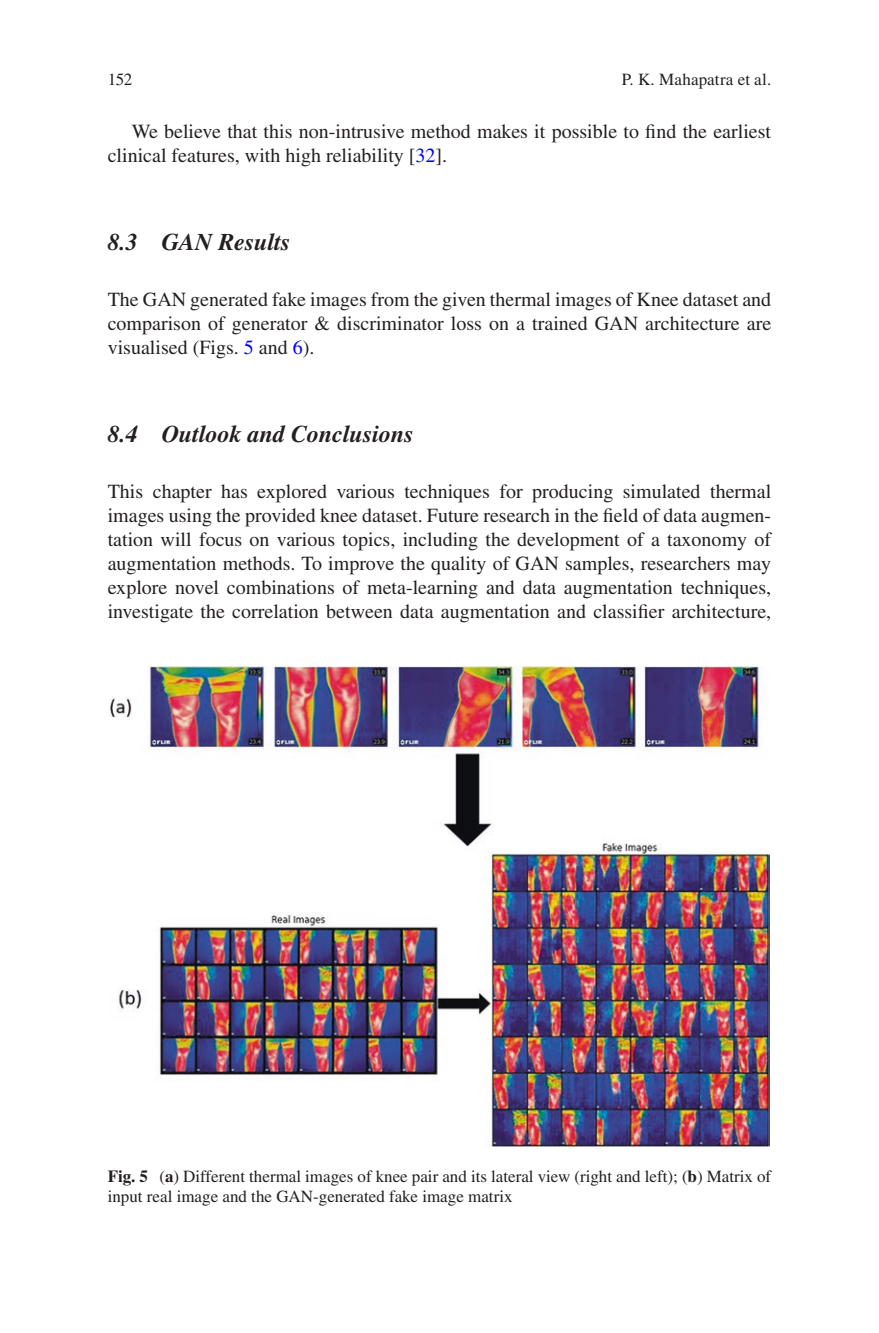
<style>
.page{position:relative;width:879px;height:1333px;background:#fff}
.page>*{position:absolute;margin:0;border:0;box-sizing:border-box;transform-origin:0 0}
._2_hd{font:italic 700 24px "Times LT Std";color:#231f20}
.Text_flush{font:20px/24px "Times LT Std";color:#231f20;text-align:justify}
.Text{font:20px/24px "Times LT Std";color:#231f20}
.t1{font:17px/20px "Times LT Std";color:#231f20}
.s1{color:#00f}
.s2{font-weight:700}
</style>
<div class="page">
<img style="left:109px;top:666px;width:660px;height:480px">
<p class="t1" style="left:108px;top:69px;width:26px">152</p>
<p class="Text" style="left:108px;top:119px;width:665px;text-indent:24px">We believe that this non-intrusive method makes it possible to find the earliest clinical features, with high reliability [<span class="s1">32</span>].</p>
<p class="t1" style="left:622px;top:69px;width:151px">P. K. Mahapatra et al.</p>
<h3 class="_2_hd" style="left:108px;top:228px;width:184px">8.3 GAN Results</h3>
<p class="Text_flush" style="left:108px;top:287px;width:665px">The GAN generated fake images from the given thermal images of Knee dataset and comparison of generator &amp; discriminator loss on a trained GAN architecture are visualised (Figs. <span class="s1">5</span> and <span class="s1">6</span>).</p>
<h3 class="_2_hd" style="left:108px;top:420px;width:308px">8.4 Outlook and Conclusions</h3>
<p class="Text_flush" style="left:108px;top:479px;width:665px">This chapter has explored various techniques for producing simulated thermal images using the provided knee dataset. Future research in the field of data augmen&shy;tation will focus on various topics, including the development of a taxonomy of augmentation methods. To improve the quality of GAN samples, researchers may explore novel combinations of meta-learning and data augmentation techniques, investigate the correlation between data augmentation and classifier architecture,</p>
<p class="t1" style="left:108px;top:1166px;width:665px"><span class="s2">Fig. 5</span> (<span class="s2">a</span>) Different thermal images of knee pair and its lateral view (right and left); (<span class="s2">b</span>) Matrix of input real image and the GAN-generated fake image matrix</p>
</div>
